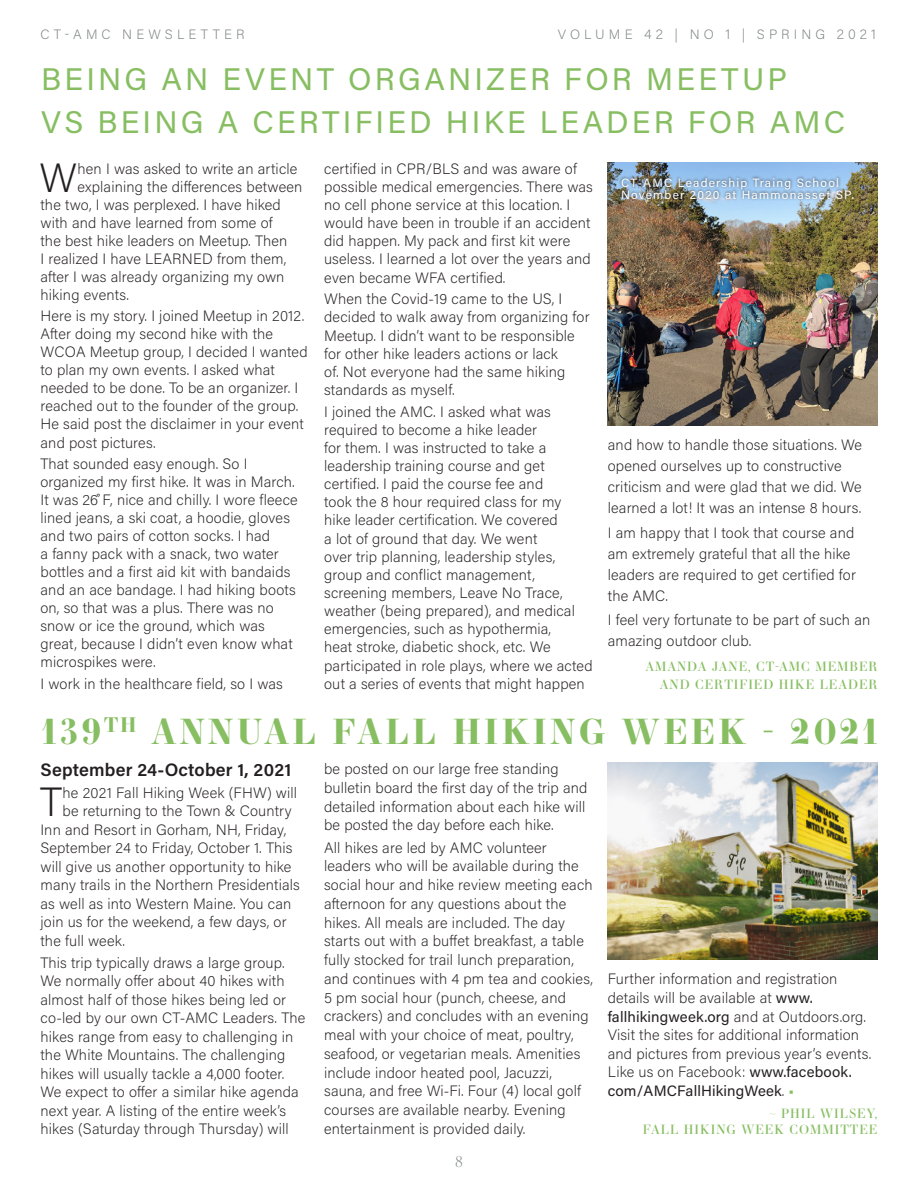
<style>
.page{position:relative;width:918px;height:1188px;background:#fff}
.page>*{position:absolute;margin:0;border:0;box-sizing:border-box;transform-origin:0 0}
.Body_Text_-_Left_Jus{font:200 40.65px "Acumin Pro";color:#231f20}
.Small_Heading_-_Cent{font:700 34.35px "Essonnes Display";letter-spacing:.1em;color:#87be62}
.Story_Headline_-_Lef{font:31.2px/42.2px "Acumin Pro";letter-spacing:.1em;color:#87be62}
.Body_text_bold{font:600 18px "Acumin Pro";letter-spacing:.015em;color:#231f20}
.Body_Text_-_Left_Jus-2{font:200 15px/18.1px "Acumin Pro";letter-spacing:.01em;color:#231f20}
.t1{font:300 15px "Essonnes Display";color:#7e8483}
.t2{font:200 13.5px "Acumin Pro";letter-spacing:.3em;color:#7e8483}
.AUTHOR{font:12.75px/18px "Essonnes Display";letter-spacing:.075em;color:#87be62;text-align:right}
.Caption_KO_glow{font:12px/12px "Acumin Pro";letter-spacing:.1em;color:#fff}
.s1{font-weight:400}
.s2{color:#87be62}
</style>
<div class="page">
<img style="left:608px;top:163px;width:269px;height:263px">
<img style="left:608px;top:763px;width:269px;height:197px">
<div style="left:619px;top:175px;width:237px;height:26px;background:#231f20;opacity:.75"></div>
<p class="t2" style="left:40px;top:25px;width:205px">CT-AMC NEWSLETTER</p>
<p class="t2" style="left:558px;top:25px;width:320px">VOLUME 42 | NO 1 | SPRING 2021</p>
<p class="Story_Headline_-_Lef" style="left:41px;top:57px;width:805px">BEING AN EVENT ORGANIZER FOR MEETUP<br>VS BEING A CERTIFIED HIKE LEADER FOR AMC</p>
<p class="Body_Text_-_Left_Jus" style="left:39px;top:150px;width:39px">W</p>
<p class="Body_Text_-_Left_Jus-2" style="left:78px;top:159px;width:221px">hen I was asked to write an article</p>
<p class="Body_Text_-_Left_Jus-2" style="left:78px;top:177px;width:226px">explaining the differences between</p>
<p class="Body_Text_-_Left_Jus-2" style="left:40px;top:195px;width:242px">the two, I was perplexed. I have hiked</p>
<p class="Body_Text_-_Left_Jus-2" style="left:40px;top:213px;width:234px">with and have learned from some of</p>
<p class="Body_Text_-_Left_Jus-2" style="left:40px;top:231px;width:249px">the best hike leaders on Meetup. Then</p>
<p class="Body_Text_-_Left_Jus-2" style="left:40px;top:249px;width:247px">I realized I have LEARNED from them,</p>
<p class="Body_Text_-_Left_Jus-2" style="left:40px;top:267px;width:245px">after I was already organizing my own</p>
<p class="Body_Text_-_Left_Jus-2" style="left:40px;top:285px;width:90px">hiking events.</p>
<p class="Body_Text_-_Left_Jus-2" style="left:40px;top:307px;width:269px">Here is my story. I joined Meetup in 2012.<br>After doing my second hike with the WCOA Meetup group, I decided I wanted to plan my own events. I asked what needed to be done. To be an organizer. I reached out to the founder of the group.<br>He said post the disclaimer in your event and post pictures.</p>
<p class="Body_Text_-_Left_Jus-2" style="left:40px;top:454px;width:259px">That sounded easy enough. So I organized my first hike. It was in March.<br>It was 26̊ F, nice and chilly. I wore fleece lined jeans, a ski coat, a hoodie, gloves and two pairs of cotton socks. I had<br>a fanny pack with a snack, two water bottles and a first aid kit with bandaids and an ace bandage. I had hiking boots on, so that was a plus. There was no snow or ice the ground, which was great, because I didn’t even know what microspikes were.</p>
<p class="Body_Text_-_Left_Jus-2" style="left:40px;top:674px;width:244px">I work in the healthcare field, so I was</p>
<p class="Body_Text_-_Left_Jus-2" style="left:324px;top:159px;width:270px">certified in CPR/BLS and was aware of possible medical emergencies. There was no cell phone service at this location. I would have been in trouble if an accident did happen. My pack and first kit were useless. I learned a lot over the years and even became WFA certified.</p>
<p class="Body_Text_-_Left_Jus-2" style="left:324px;top:289px;width:267px">When the Covid-19 came to the US, I decided to walk away from organizing for Meetup. I didn’t want to be responsible for other hike leaders actions or lack<br>of. Not everyone had the same hiking standards as myself.</p>
<p class="Body_Text_-_Left_Jus-2" style="left:324px;top:402px;width:270px">I joined the AMC. I asked what was required to become a hike leader<br>for them. I was instructed to take a leadership training course and get certified. I paid the course fee and<br>took the 8 hour required class for my<br>hike leader certification. We covered<br>a lot of ground that day. We went<br>over trip planning, leadership styles, group and conflict management, screening members, Leave No Trace, weather (being prepared), and medical emergencies, such as hypothermia,<br>heat stroke, diabetic shock, etc. We participated in role plays, where we acted out a series of events that might happen</p>
<p class="Caption_KO_glow" style="left:621px;top:176px;width:233px">CT-AMC Leadership Traing School<br>November 2020 at Hammonasset SP.</p>
<p class="Body_Text_-_Left_Jus-2" style="left:608px;top:434px;width:256px;line-height:21px">and how to handle those situations. We opened ourselves up to constructive criticism and were glad that we did. We learned a lot! It was an intense 8 hours.</p>
<p class="Body_Text_-_Left_Jus-2" style="left:608px;top:521px;width:250px;line-height:21px">I am happy that I took that course and am extremely grateful that all the hike leaders are required to get certified for the AMC.</p>
<p class="Body_Text_-_Left_Jus-2" style="left:608px;top:609px;width:264px;line-height:21px">I feel very fortunate to be part of such an amazing outdoor club.</p>
<p class="AUTHOR" style="left:645px;top:657px;width:234px">AMANDA JANE, CT-AMC MEMBER<br>AND CERTIFIED HIKE LEADER</p>
<p class="Small_Heading_-_Cent" style="left:42px;top:707px;width:838px">139<sup>TH</sup> ANNUAL FALL HIKING WEEK - 2021</p>
<p class="Body_text_bold" style="left:40px;top:757px;width:252px">September 24-October 1, 2021</p>
<p class="Body_Text_-_Left_Jus" style="left:40px;top:774px;width:23px">T</p>
<p class="Body_Text_-_Left_Jus-2" style="left:63px;top:783px;width:236px">he 2021 Fall Hiking Week (FHW) will</p>
<p class="Body_Text_-_Left_Jus-2" style="left:324px;top:759px;width:265px;line-height:18.8px">be posted on our large free standing bulletin board the first day of the trip and detailed information about each hike will be posted the day before each hike.</p>
<p class="Body_Text_-_Left_Jus-2" style="left:324px;top:837px;width:271px;line-height:18.8px">All hikes are led by AMC volunteer leaders who will be available during the social hour and hike review meeting each afternoon for any questions about the hikes. All meals are included. The day starts out with a buffet breakfast, a table fully stocked for trail lunch preparation, and continues with 4 pm tea and cookies, 5 pm social hour (punch, cheese, and crackers) and concludes with an evening meal with your choice of meat, poultry, seafood, or vegetarian meals. Amenities include indoor heated pool, Jacuzzi, sauna, and free Wi-Fi. Four (4) local golf courses are available nearby. Evening entertainment is provided daily.</p>
<p class="Body_Text_-_Left_Jus-2" style="left:63px;top:801px;width:230px">be returning to the Town &amp; Country</p>
<p class="Body_Text_-_Left_Jus-2" style="left:40px;top:820px;width:247px">Inn and Resort in Gorham, NH, Friday,</p>
<p class="Body_Text_-_Left_Jus-2" style="left:40px;top:838px;width:254px">September 24 to Friday, October 1. This</p>
<p class="Body_Text_-_Left_Jus-2" style="left:40px;top:857px;width:252px">will give us another opportunity to hike</p>
<p class="Body_Text_-_Left_Jus-2" style="left:40px;top:875px;width:261px">many trails in the Northern Presidentials</p>
<p class="Body_Text_-_Left_Jus-2" style="left:40px;top:894px;width:252px">as well as into Western Maine. You can</p>
<p class="Body_Text_-_Left_Jus-2" style="left:40px;top:912px;width:248px">join us for the weekend, a few days, or</p>
<p class="Body_Text_-_Left_Jus-2" style="left:40px;top:931px;width:86px">the full week.</p>
<p class="Body_Text_-_Left_Jus-2" style="left:40px;top:953px;width:266px">This trip typically draws a large group.<br>We normally offer about 40 hikes with almost half of those hikes being led or co-led by our own CT-AMC Leaders. The hikes range from easy to challenging in the White Mountains. The challenging hikes will usually tackle a 4,000 footer.<br>We expect to offer a similar hike agenda next year. A listing of the entire week’s hikes (Saturday through Thursday) will</p>
<p class="Body_Text_-_Left_Jus-2" style="left:608px;top:969px;width:265px;line-height:18.6px">Further information and registration details will be available at <span class="s1">www. fallhikingweek.org</span> and at Outdoors.org.<br>Visit the sites for additional information and pictures from previous year’s events.<br>Like us on Facebook: <span class="s1">www.facebook. com/AMCFallHikingWeek</span>. <span class="s2">■</span></p>
<p class="AUTHOR" style="left:643px;top:1106px;width:236px;line-height:15.6px">~ PHIL WILSEY,<br>FALL HIKING WEEK COMMITTEE</p>
<p class="t1" style="left:455px;top:1151px;width:9px">8</p>
</div>
